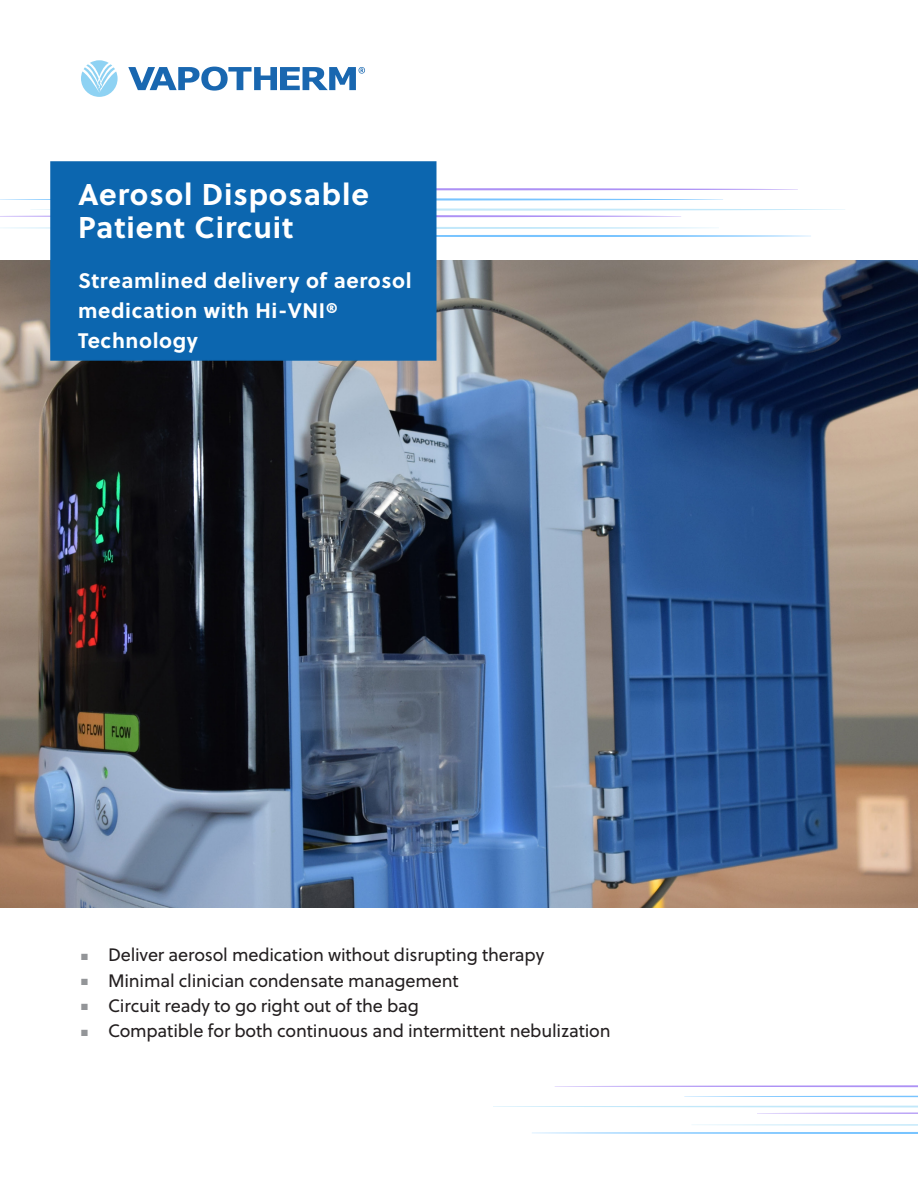
<style>
.page{position:relative;width:918px;height:1188px;background:#fff}
.page>*{position:absolute;margin:0;border:0;box-sizing:border-box;transform-origin:0 0}
.Page_Heading{font:700 30px/33px "Soleil";letter-spacing:.03em;color:#fff}
.Subhead_to_Page_Head{font:700 21px/30px "Soleil";letter-spacing:.03em;color:#fff}
.bullets{font:18px "Soleil";letter-spacing:-.01em;color:#231f20}
.s1{color:#939598}
</style>
<div class="page">
<svg style="left:436px;top:235px;width:375px;height:2px"></svg>
<svg style="left:0;top:198px;width:723px;height:3px"></svg>
<svg style="left:436px;top:188px;width:362px;height:2px"></svg>
<svg style="left:0;top:227px;width:719px;height:2px"></svg>
<svg style="left:0;top:208px;width:845px;height:9px"></svg>
<svg style="left:81px;top:60px;width:37px;height:37px"></svg>
<svg style="left:128px;top:67px;width:237px;height:24px"></svg>
<img style="left:0;top:261px;width:918px;height:646px">
<svg style="left:532px;top:1132px;width:386px;height:2px"></svg>
<svg style="left:684px;top:1095px;width:234px;height:2px"></svg>
<svg style="left:555px;top:1085px;width:363px;height:2px"></svg>
<svg style="left:692px;top:1124px;width:226px;height:2px"></svg>
<svg style="left:494px;top:1105px;width:424px;height:9px"></svg>
<div style="left:50px;top:161px;width:386px;height:200px;background:#0c66af;border:2px solid #0c66af"></div>
<p class="Page_Heading" style="left:78px;top:176px;width:293px">Aerosol Disposable<br>Patient Circuit</p>
<p class="Subhead_to_Page_Head" style="left:78px;top:265px;width:335px">Streamlined delivery of aerosol medication with Hi-VNI®<br>Technology</p>
<p class="bullets" style="left:81px;top:942px;width:465px"><span class="s1">■</span> Deliver aerosol medication without disrupting therapy</p>
<p class="bullets" style="left:81px;top:967px;width:379px"><span class="s1">■</span> Minimal clinician condensate management</p>
<p class="bullets" style="left:81px;top:992px;width:339px"><span class="s1">■</span> Circuit ready to go right out of the bag</p>
<p class="bullets" style="left:81px;top:1018px;width:531px"><span class="s1">■</span> Compatible for both continuous and intermittent nebulization</p>
</div>
